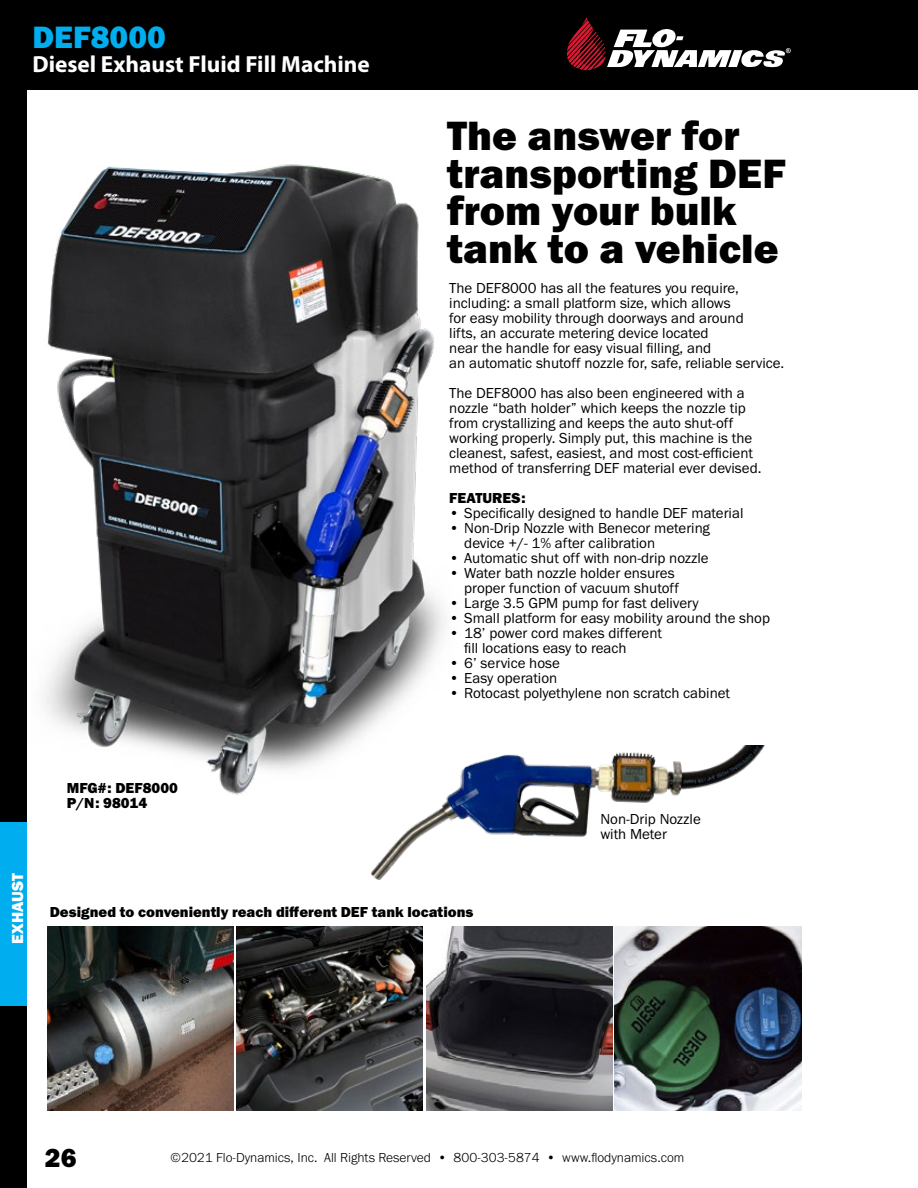
<style>
.page{position:relative;width:918px;height:1188px;background:#fff}
.page>*{position:absolute;margin:0;border:0;box-sizing:border-box;transform-origin:0 0}
.t1{font:42.45px/37.8px "Franklin Gothic URW Hea";color:#000}
.t2{font:31.95px "Franklin Gothic URW Hea";color:#00aeef}
.t3{font:27px "Franklin Gothic URW Hea";color:#000}
.t4{font:700 23.4px "Myriad Pro";color:#fff}
.t5{font:16.5px "Franklin Gothic URW Hea";color:#fff}
.t6{font:15px/15px "Franklin Gothic URW Boo";color:#000}
.t7{font:15px/15px "Franklin Gothic URW Hea";color:#000}
.t8{font:300 13.5px "Franklin Gothic URW";color:#000}
.t9{font:700 4.05px "Myriad Pro";color:#fff}
</style>
<div class="page">
<div style="left:0;top:0;width:918px;height:90px;background:#000"></div>
<img style="left:45px;top:164px;width:400px;height:631px">
<img style="left:48px;top:927px;width:186px;height:183px">
<img style="left:236px;top:927px;width:187px;height:183px">
<img style="left:426px;top:927px;width:187px;height:183px">
<img style="left:615px;top:927px;width:186px;height:183px">
<img style="left:372px;top:745px;width:393px;height:134px">
<div style="left:0;top:0;width:27px;height:1188px;background:#000"></div>
<div style="left:0;top:823px;width:27px;height:183px;background:#00aeef"></div>
<svg style="left:567px;top:17px;width:224px;height:53px"></svg>
<h2 class="t2" style="left:32px;top:17px;width:135px">DEF8000</h2>
<h3 class="t4" style="left:32px;top:49px;width:339px">Diesel Exhaust Fluid Fill Machine</h3>
<p class="t9" style="left:787px;top:48px;width:4px">R</p>
<h1 class="t1" style="left:447px;top:116px;width:340px">The answer for transporting DEF from your bulk tank to a vehicle</h1>
<p class="t6" style="left:449px;top:280px;width:337px">The DEF8000 has all the features you require, including: a small platform size, which allows<br>for easy mobility through doorways and around<br>lifts, an accurate metering device located<br>near the handle for easy visual filling, and<br>an automatic shutoff nozzle for, safe, reliable service.</p>
<p class="t6" style="left:449px;top:385px;width:314px">The DEF8000 has also been engineered with a nozzle “bath holder” which keeps the nozzle tip from crystallizing and keeps the auto shut-off working properly. Simply put, this machine is the cleanest, safest, easiest, and most cost-efficient method of transferring DEF material ever devised.</p>
<p class="t7" style="left:449px;top:490px;width:78px">FEATURES:</p>
<p class="t6" style="left:449px;top:505px;width:296px">• Specifically designed to handle DEF material</p>
<p class="t6" style="left:464px;top:520px;width:247px;text-indent:-15px">• Non-Drip Nozzle with Benecor metering device +/- 1% after calibration</p>
<p class="t6" style="left:449px;top:550px;width:261px">• Automatic shut off with non-drip nozzle</p>
<p class="t6" style="left:449px;top:565px;width:231px;text-align:right">• Water bath nozzle holder ensures proper function of vacuum shutoff</p>
<p class="t6" style="left:449px;top:595px;width:251px">• Large 3.5 GPM pump for fast delivery</p>
<p class="t6" style="left:449px;top:610px;width:322px">• Small platform for easy mobility around the shop</p>
<p class="t6" style="left:464px;top:625px;width:199px;text-indent:-15px">• 18’ power cord makes different fill locations easy to reach</p>
<p class="t6" style="left:449px;top:655px;width:112px">• 6’ service hose</p>
<p class="t6" style="left:449px;top:670px;width:110px">• Easy operation</p>
<p class="t6" style="left:449px;top:685px;width:282px">• Rotocast polyethylene non scratch cabinet</p>
<p class="t5" style="left:7px;top:944px;width:72px;rotate:-90deg">EXHAUST</p>
<p class="t7" style="left:67px;top:780px;width:112px">MFG#: DEF8000<br>P/N: 98014</p>
<p class="t7" style="left:50px;top:904px;width:425px">Designed to conveniently reach different DEF tank locations</p>
<p class="t6" style="left:600px;top:812px;width:102px">Non-Drip Nozzle with Meter</p>
<h3 class="t3" style="left:45px;top:1141px;width:33px">26</h3>
<p class="t8" style="left:171px;top:1149px;width:515px">©2021 Flo-Dynamics, Inc. All Rights Reserved • 800-303-5874 • www.flodynamics.com</p>
</div>
